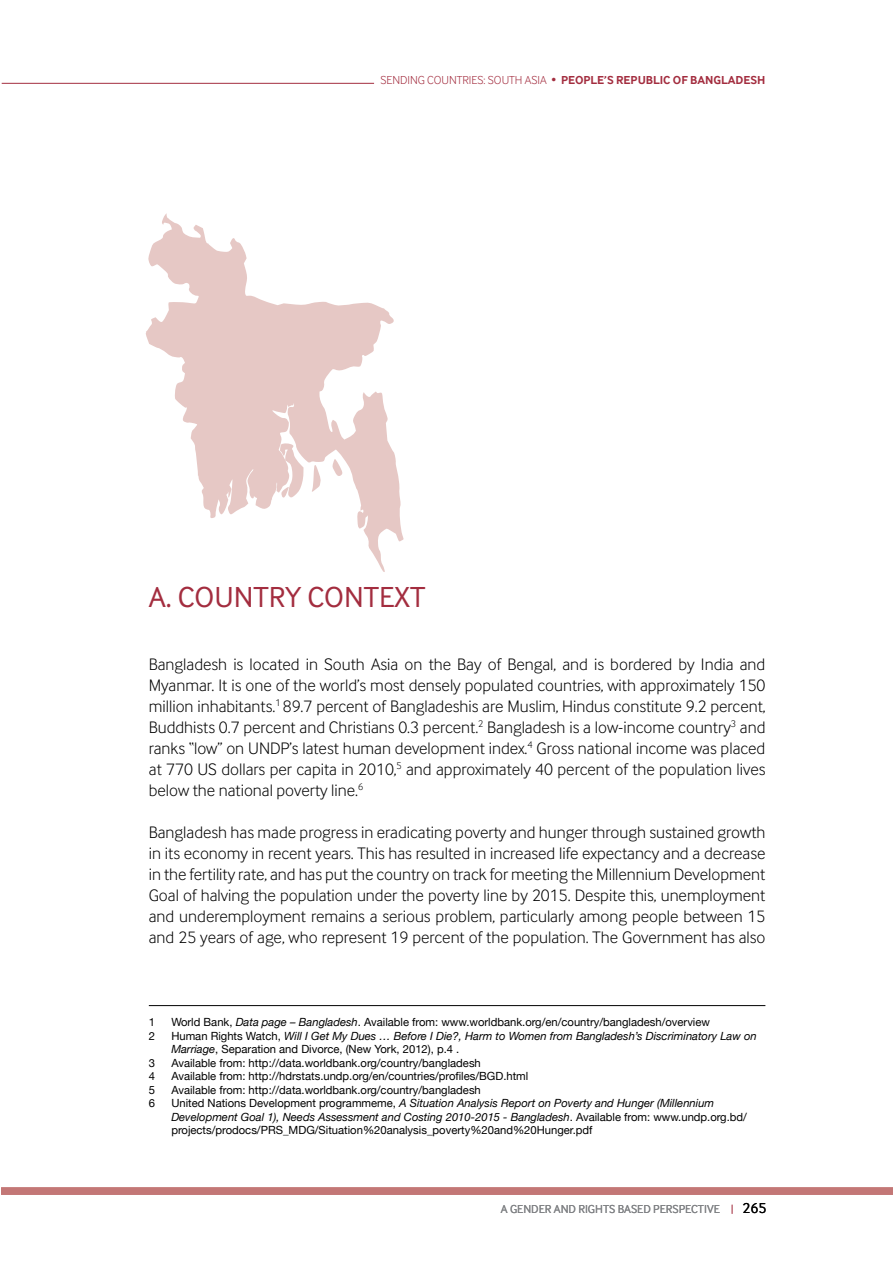
<style>
.page{position:relative;width:893px;height:1263px;background:#fff}
.page>*{position:absolute;margin:0;border:0;box-sizing:border-box;transform-origin:0 0}
.t1{font:30px "Inter Face Corp";color:#a32d3f}
.t2{font:300 17.25px/21px "Inter Face Corp";color:#000;text-align:justify}
.t3{font:300 12px "Inter Face Corp";color:#a32d3f}
.t4{font:12px "Inter Face Corp";color:#808285}
.t5{font:700 12px "Inter Face Corp";color:#a32d3f}
.t6{font:11.25px/13.5px "Helvetica Neue";color:#000}
.t7{font:italic 11.25px/13.5px "Helvetica Neue";color:#000}
.s1{font-weight:700}
.s2{font-style:italic}
.s3{font-style:normal}
.s4{font-weight:300;font-size:11.25px;color:#a32d3f}
.s5{font-size:15px;color:#000}
</style>
<div class="page">
<hr style="left:2px;top:83px;width:372px;height:1px;background:#a32d3f">
<div style="left:1px;top:1187px;width:892px;height:8px;background:#c37776"></div>
<svg style="left:146px;top:213px;width:258px;height:359px"></svg>
<svg style="left:259px;top:487px;width:8px;height:8px"></svg>
<svg style="left:225px;top:480px;width:3px;height:12px"></svg>
<svg style="left:282px;top:400px;width:6px;height:4px"></svg>
<svg style="left:281px;top:487px;width:8px;height:11px"></svg>
<svg style="left:312px;top:465px;width:9px;height:27px"></svg>
<svg style="left:333px;top:459px;width:9px;height:17px"></svg>
<hr style="left:149px;top:1005px;width:616px;height:1px;background:#000">
<p class="t3" style="left:380px;top:73px;width:266px">SENDI NG COUNTRIES: SOUTH ASIA • <span class="s1">PEOPLE’S REPUBL</span></p>
<p class="t5" style="left:660px;top:73px;width:107px">IC OF BANGLADESH</p>
<h1 class="t1" style="left:149px;top:580px;width:122px">A. COUNTRY</h1>
<h1 class="t1" style="left:307px;top:580px;width:119px">CONTEXT</h1>
<p class="t2" style="left:149px;top:653px;width:618px">Bangladesh is located in South Asia on the Bay of Bengal, and is bordered by India and Myanmar. It is one of the world’s most densely populated countries, with approximately 150 million inhabitants.<sup>1</sup> 89.7 percent of Bangladeshis are Muslim, Hindus constitute 9.2 percent, Buddhists 0.7 percent and Christians 0.3 percent.<sup>2</sup> Bangladesh is a low-income country<sup>3</sup> and ranks “low” on UN DP’s latest human development index.<sup>4</sup> Gross national income was placed at 770 US dollars per capita in 2010,<sup>5</sup> and approximately 40 percent of the population lives below the national poverty line.<sup>6</sup></p>
<p class="t2" style="left:149px;top:821px;width:618px">Bangladesh has made progress in eradicating poverty and hunger through sustained growth in its economy in recent years. This has resulted in increased life expectancy and a decrease in the fertility rate, and has put the country on track for meeting the Millennium Development Goal of halving the population under the poverty line by 2015. Despite this, unemployment and underemployment remains a serious problem, particularly among people between 15 and 25 years of age, who represent 19 percent of the population. The Government has also</p>
<p class="t6" style="left:149px;top:1015px;width:8px">1</p>
<p class="t6" style="left:171px;top:1015px;width:540px">World Bank, <span class="s2">Data page – Bangladesh</span>. Available from: www.worldbank.org/en/country/bangladesh/overview</p>
<p class="t6" style="left:149px;top:1029px;width:8px">2</p>
<p class="t7" style="left:171px;top:1028px;width:587px"><span class="s3">Human Rights Watch,</span> Will I Get My Dues … Before I Die?, Harm to Women from Bangladesh’s Discriminatory Law on<br>Marriage<span class="s3">, Separation and Divorce, (New York, 2012), p.4 .</span></p>
<p class="t6" style="left:149px;top:1056px;width:8px">3</p>
<p class="t6" style="left:171px;top:1056px;width:311px">Available from: http://data.worldbank.org/country/bangladesh</p>
<p class="t6" style="left:149px;top:1069px;width:8px">4</p>
<p class="t6" style="left:171px;top:1069px;width:359px">Available from: http://hdrstats.undp.org/en/countries/profiles/BGD.html</p>
<p class="t6" style="left:149px;top:1083px;width:8px">5</p>
<p class="t6" style="left:171px;top:1083px;width:311px">Available from: http://data.worldbank.org/country/bangladesh</p>
<p class="t6" style="left:149px;top:1096px;width:8px">6</p>
<p class="t6" style="left:171px;top:1096px;width:577px">United Nations Development programmeme, <span class="s2">A Situation Analysis Report on Poverty and Hunger (Millennium<br>Development Goal 1), Needs Assessment and Costing 2010-2015 - Bangladesh</span>. Available from: www.undp.org.bd/ projects/prodocs/PRS_MDG/Situation%20analysis_poverty%20and%20Hunger.pdf</p>
<p class="t4" style="left:501px;top:1202px;width:267px">A GEN DER AN D RIGHTS BASED PERSPECTIVE <span class="s4">|</span> <span class="s5">265</span></p>
</div>
